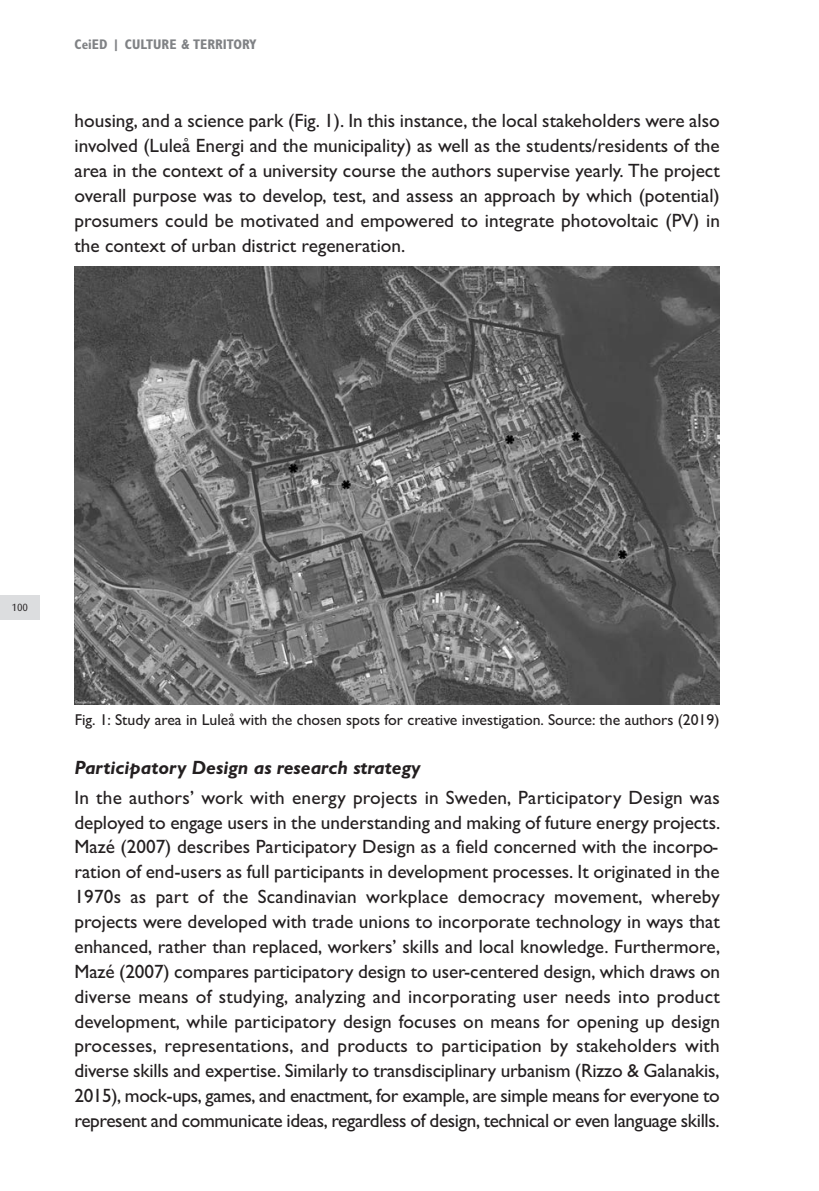
<style>
.page{position:relative;width:819px;height:1191px;background:#fff}
.page>*{position:absolute;margin:0;border:0;box-sizing:border-box;transform-origin:0 0}
.t1{font:19.25px/24.8px "Gill Sans";letter-spacing:-.02em;color:#231f20;text-align:justify}
.t2{font:italic 700 19.25px "Gill Sans";color:#231f20}
.t3{font:15.75px "Gill Sans";color:#231f20}
.t4{font:700 condensed 14px "Gill Sans";color:#808285}
.t5{font:10.5px "Dax";color:#231f20}
</style>
<div class="page">
<div style="left:0;top:595px;width:40px;height:25px;background:#dcdddf"></div>
<img style="left:74px;top:266px;width:645px;height:438px">
<p class="t4" style="left:74px;top:40px;width:184px">CeiED | CULTURE &amp; TERRITORY</p>
<p class="t1" style="left:74px;top:111px;width:647px">housing, and a science park (Fig. 1). In this instance, the local stakeholders were also involved (Luleå Energi and the municipality) as well as the students/residents of the area in the context of a university course the authors supervise yearly. The project overall purpose was to develop, test, and assess an approach by which (potential) prosumers could be motivated and empowered to integrate photovoltaic (PV) in the context of urban district regeneration.</p>
<p class="t5" style="left:12px;top:602px;width:18px">100</p>
<p class="t3" style="left:75px;top:714px;width:646px">Fig. 1: Study area in Luleå with the chosen spots for creative investigation. Source: the authors (2019)</p>
<p class="t2" style="left:74px;top:760px;width:347px">Participatory Design as research strategy</p>
<p class="t1" style="left:74px;top:787px;width:647px">In the authors’ work with energy projects in Sweden, Participatory Design was deployed to engage users in the understanding and making of future energy projects.<br>Mazé (2007) describes Participatory Design as a field concerned with the incorpo&shy;ration of end-users as full participants in development processes. It originated in the 1970s as part of the Scandinavian workplace democracy movement, whereby projects were developed with trade unions to incorporate technology in ways that enhanced, rather than replaced, workers’ skills and local knowledge. Furthermore, Mazé (2007) compares participatory design to user-centered design, which draws on diverse means of studying, analyzing and incorporating user needs into product development, while participatory design focuses on means for opening up design processes, representations, and products to participation by stakeholders with diverse skills and expertise. Similarly to transdisciplinary urbanism (Rizzo &amp; Galanakis, 2015), mock-ups, games, and enactment, for example, are simple means for everyone to represent and communicate ideas, regardless of design, technical or even language skills.</p>
</div>
